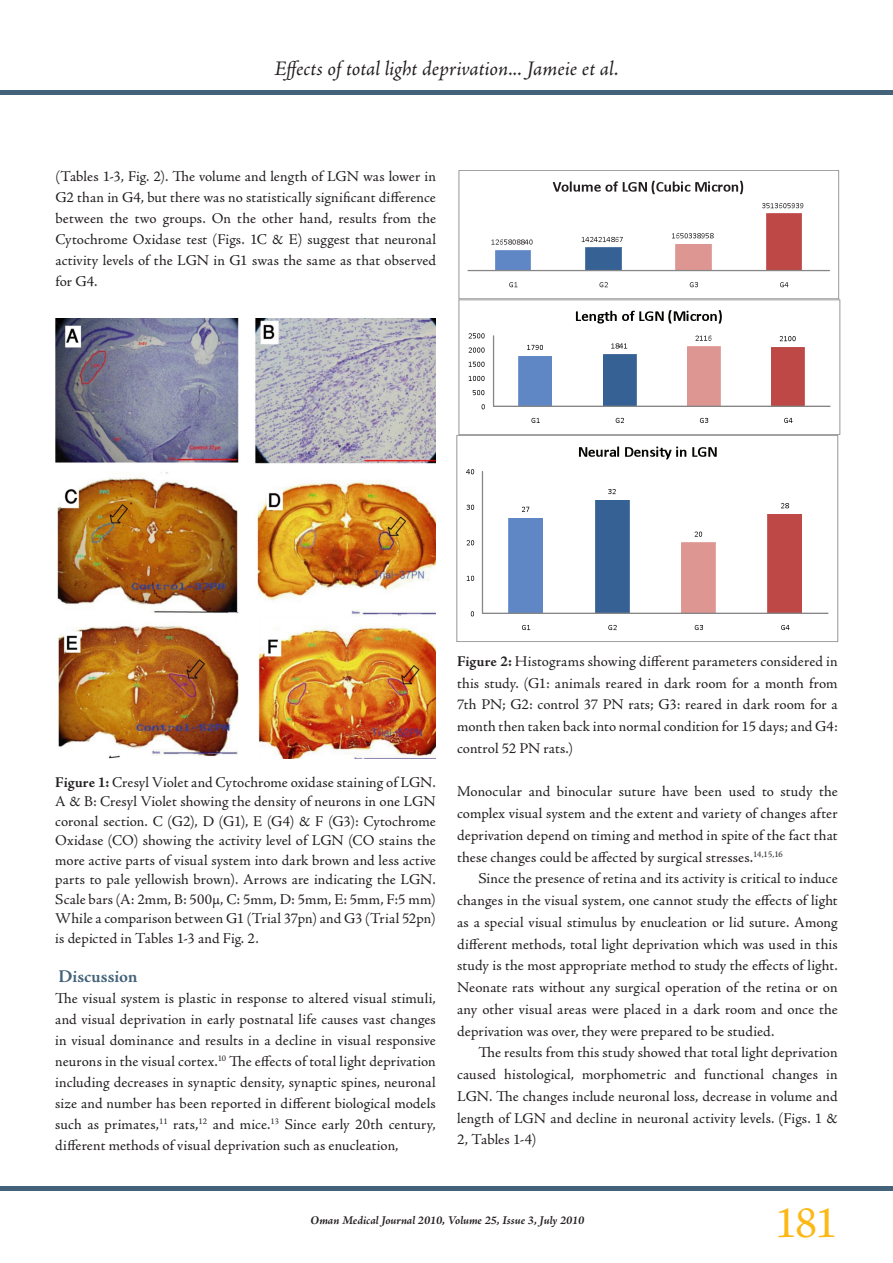
<style>
.page{position:relative;width:893px;height:1263px;background:#fff}
.page>*{position:absolute;margin:0;border:0;box-sizing:border-box;transform-origin:0 0}
.t1{font:45px "Adobe Jenson Pro";color:#fcb814}
.t2{font:italic 21px "Adobe Jenson Pro";color:#231f20}
.t3{font:700 18px "Adobe Jenson Pro";color:#44637a}
.t4{font:15px/21.8px "Adobe Jenson Pro";letter-spacing:.005em;color:#231f20;text-align:justify}
.t5{font:italic 700 12px "Adobe Jenson Pro";letter-spacing:-.005em;color:#231f20}
.s1{font-weight:700}
</style>
<div class="page">
<hr style="left:0;top:90px;width:893px;height:4px;background:#44637a">
<div style="left:0;top:1186px;width:893px;height:5px;background:#44637a"></div>
<img style="left:55px;top:319px;width:381px;height:440px">
<svg style="left:458px;top:170px;width:381px;height:129px"></svg>
<svg style="left:458px;top:299px;width:382px;height:136px"></svg>
<svg style="left:456px;top:435px;width:382px;height:207px"></svg>
<p class="t2" style="left:274px;top:56px;width:346px">Effects of total light deprivation... Jameie et al.</p>
<p class="t4" style="left:55px;top:166px;width:382px;line-height:21px">(Tables 1-3, Fig. 2). The volume and length of LGN was lower in G2 than in G4, but there was no statistically significant difference between the two groups. On the other hand, results from the Cytochrome Oxidase test (Figs. 1C &amp; E) suggest that neuronal activity levels of the LGN in G1 swas the same as that observed for G4.</p>
<p class="t4" style="left:55px;top:772px;width:382px;line-height:19.5px"><span class="s1">Figure 1:</span> Cresyl Violet and Cytochrome oxidase staining of LGN.<br>A &amp; B: Cresyl Violet showing the density of neurons in one LGN coronal section. C (G2), D (G1), E (G4) &amp; F (G3): Cytochrome Oxidase (CO) showing the activity level of LGN (CO stains the more active parts of visual system into dark brown and less active parts to pale yellowish brown). Arrows are indicating the LGN.<br>Scale bars (A: 2mm, B: 500µ, C: 5mm, D: 5mm, E: 5mm, F:5 mm)</p>
<p class="t4" style="left:55px;top:909px;width:382px;line-height:19.5px">While a comparison between G1 (Trial 37pn) and G3 (Trial 52pn) is depicted in Tables 1-3 and Fig. 2.</p>
<p class="t3" style="left:59px;top:966px;width:80px">Discussion</p>
<p class="t4" style="left:55px;top:988px;width:382px;line-height:21px">The visual system is plastic in response to altered visual stimuli, and visual deprivation in early postnatal life causes vast changes in visual dominance and results in a decline in visual responsive neurons in the visual cortex.<sup>10</sup> The effects of total light deprivation</p>
<p class="t4" style="left:55px;top:1072px;width:382px;line-height:21px">including decreases in synaptic density, synaptic spines, neuronal size and number has been reported in different biological models such as primates,<sup>11</sup> rats,<sup>12</sup> and mice.<sup>13</sup> Since early 20th century, different methods of visual deprivation such as enucleation,</p>
<p class="t4" style="left:457px;top:650px;width:382px"><span class="s1">Figure 2:</span> Histograms showing different parameters considered in this study. (G1: animals reared in dark room for a month from 7th PN; G2: control 37 PN rats; G3: reared in dark room for a month then taken back into normal condition for 15 days; and G4: control 52 PN rats.)</p>
<p class="t4" style="left:457px;top:781px;width:382px">Monocular and binocular suture have been used to study the complex visual system and the extent and variety of changes after deprivation depend on timing and method in spite of the fact that these changes could be affected by surgical stresses.<sup>14,15,16</sup></p>
<p class="t4" style="left:457px;top:868px;width:382px;text-indent:21px">Since the presence of retina and its activity is critical to induce changes in the visual system, one cannot study the effects of light as a special visual stimulus by enucleation or lid suture. Among different methods, total light deprivation which was used in this study is the most appropriate method to study the effects of light.<br>Neonate rats without any surgical operation of the retina or on any other visual areas were placed in a dark room and once the deprivation was over, they were prepared to be studied.</p>
<p class="t4" style="left:457px;top:1042px;width:382px;text-indent:21px">The results from this study showed that total light deprivation caused histological, morphometric and functional changes in LGN. The changes include neuronal loss, decrease in volume and length of LGN and decline in neuronal activity levels. (Figs. 1 &amp; 2, Tables 1-4)</p>
<p class="t5" style="left:311px;top:1214px;width:275px">Oman Medical Journal 2010, Volume 25, Issue 3, July 2010</p>
<h1 class="t1" style="left:775px;top:1197px;width:64px">181</h1>
</div>
